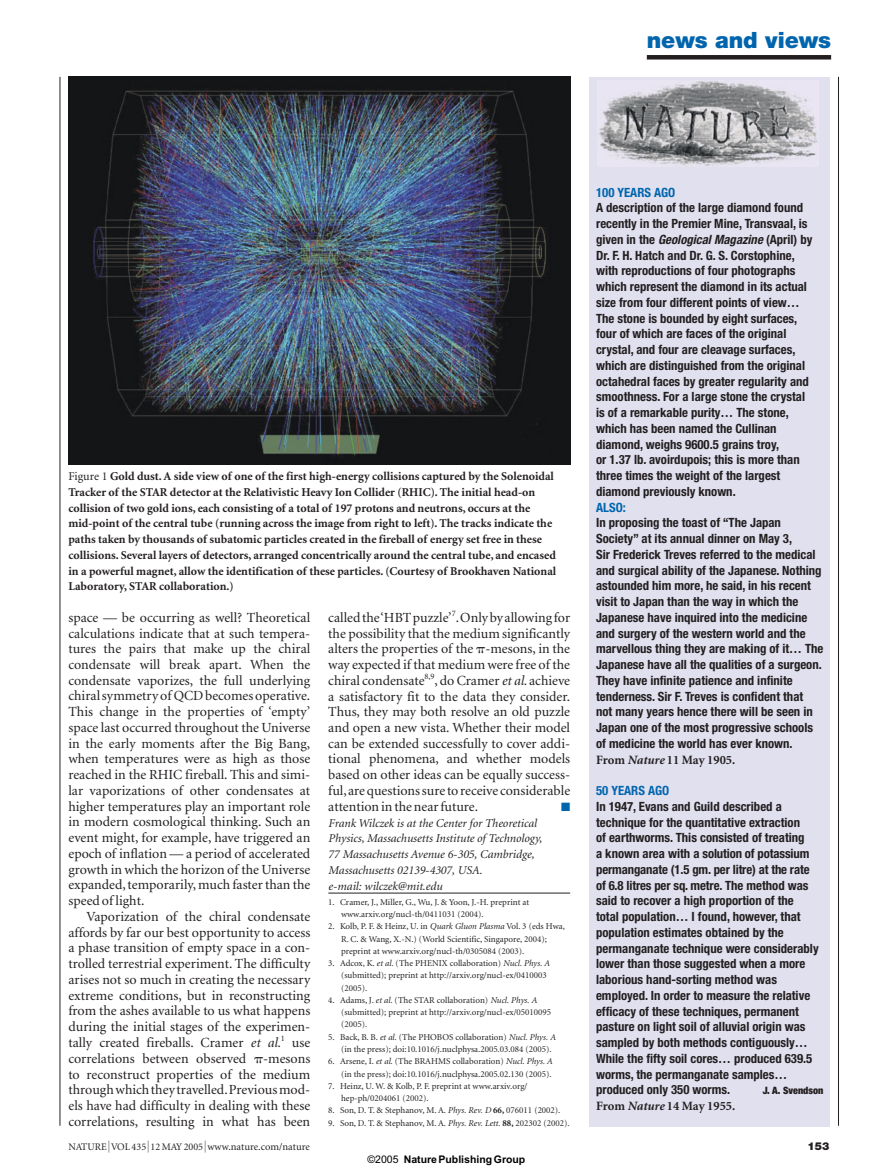
<style>
.page{position:relative;width:893px;height:1173px;background:#fff}
.page>*{position:absolute;margin:0;border:0;box-sizing:border-box;transform-origin:0 0}
.t1{font:900 22.5px "Helvetica Neue";letter-spacing:-.005em;color:#0165ae}
.t2{font:13.95px/15.8px "Minion";color:#231f20;text-align:justify}
.t3{font:700 condensed 12.75px/15.8px "Helvetica Neue";color:#231f20}
.t4{font:700 12.75px "Minion";letter-spacing:-.005em;color:#231f20}
.t5{font:700 condensed 12.75px "Helvetica Neue";color:#0165ae}
.t6{font:700 12px/15.8px "Minion";color:#231f20}
.t7{font:italic 12px/15.8px "Minion";color:#231f20}
.t8{font:12px "Zapf Dingbats";color:#0165ae}
.t9{font:900 10.8px "Helvetica Neue";color:#231f20}
.t10{font:700 10.5px "Arial";color:#000}
.t11{font:10.2px "Minion";color:#231f20}
.t12{font:900 condensed 10.2px "Helvetica Neue";color:#231f20}
.t13{font:9px/12.3px "Minion";color:#231f20}
.s1{font-weight:400}
.s2{font-style:italic}
.s3{font-family:"Math With Greek BT"}
.s4{font-weight:700}
.s5{font-family:"Helvetica Neue";font-weight:300;font-size:12px}
.s6{font-size:10.5px}
</style>
<div class="page">
<div style="left:646px;top:55px;width:185px;height:5px;background:#231f20"></div>
<hr style="left:838px;top:77px;width:1px;height:1049px;background:#231f20">
<hr style="left:60px;top:77px;width:1px;height:1049px;background:#231f20">
<hr style="left:328px;top:893px;width:242px;height:1px;background:#231f20">
<div style="left:589px;top:77px;width:241px;height:1049px;background:#e1e0ef"></div>
<img style="left:599px;top:81px;width:219px;height:86px">
<img style="left:68px;top:77px;width:502px;height:387px">
<h1 class="t1" style="left:646px;top:32px;width:186px">news and views</h1>
<p class="t6" style="left:68px;top:469px;width:489px"><span class="s1">Figure 1</span> Gold dust. A side view of one of the first high-energy collisions captured by the Solenoidal Tracker of the STAR detector at the Relativistic Heavy Ion Collider (RHIC). The initial head-on collision of two gold ions, each consisting of a total of 197 protons and neutrons, occurs at the mid-point of the central tube (running across the image from right to left). The tracks indicate the paths taken by thousands of subatomic particles created in the fireball of energy set free in these collisions. Several layers of detectors, arranged concentrically around the central tube, and encased in a powerful magnet, allow the identification of these particles. (Courtesy of Brookhaven National Laboratory, STAR collaboration.)</p>
<p class="t2" style="left:68px;top:611px;width:243px">space — be occurring as well? Theoretical calculations indicate that at such tempera&shy;tures the pairs that make up the chiral condensate will break apart. When the condensate vaporizes, the full underlying chiral symmetry of QCD becomes operative.<br>This change in the properties of ‘empty’ space last occurred throughout the Universe in the early moments after the Big Bang, when temperatures were as high as those reached in the RHIC fireball. This and simi&shy;lar vaporizations of other condensates at higher temperatures play an important role in modern cosmological thinking. Such an event might, for example, have triggered an epoch of inflation — a period of accelerated growth in which the horizon of the Universe expanded, temporarily, much faster than the speed of light.</p>
<p class="t2" style="left:68px;top:910px;width:243px;text-indent:18px">Vaporization of the chiral condensate affords by far our best opportunity to access a phase transition of empty space in a con&shy;trolled terrestrial experiment. The difficulty arises not so much in creating the necessary extreme conditions, but in reconstructing from the ashes available to us what happens during the initial stages of the experimen&shy;tally created fireballs. Cramer <span class="s2">et al.</span><sup>1</sup> use correlations between observed <span class="s3">-</span>-mesons to reconstruct properties of the medium through which they travelled.Previous mod&shy;els have had difficulty in dealing with these correlations, resulting in what has been</p>
<p class="t2" style="left:328px;top:611px;width:243px">called the ‘HBT puzzle’<sup>7</sup>.Only by allowing for the possibility that the medium significantly alters the properties of the <span class="s3">-</span>-mesons, in the way expected if that medium were free of the chiral condensate<sup>8,9</sup>, do Cramer <span class="s2">et al.</span> achieve a satisfactory fit to the data they consider.<br>Thus, they may both resolve an old puzzle and open a new vista. Whether their model can be extended successfully to cover addi&shy;tional phenomena, and whether models based on other ideas can be equally success&shy;ful,are questions sure to receive considerable attention in the near future.</p>
<p class="t8" style="left:561px;top:801px;width:11px">■</p>
<p class="t7" style="left:328px;top:816px;width:215px">Frank Wilczek is at the Center for Theoretical Physics, Massachusetts Institute of Technology, 77 Massachusetts Avenue 6-305, Cambridge, Massachusetts 02139-4307, USA.<br>e-mail: wilczek@mit.edu</p>
<p class="t13" style="left:341px;top:897px;width:190px;text-indent:-13px">1. Cramer, J., Miller, G., Wu, J. &amp; Yoon, J.-H. preprint at www.arxiv.org/nucl-th/0411031 (2004).</p>
<p class="t13" style="left:341px;top:921px;width:225px;text-indent:-13px">2. Kolb, P. F. &amp; Heinz, U. in <span class="s2">Quark Gluon Plasma</span> Vol. 3 (eds Hwa,<br>R. C. &amp; Wang, X.-N.) (World Scientific, Singapore, 2004); preprint at www.arxiv.org/nucl-th/0305084 (2003).</p>
<p class="t13" style="left:341px;top:958px;width:210px;text-indent:-13px">3. Adcox, K. <span class="s2">et al.</span> (The PHENIX collaboration) <span class="s2">Nucl. Phys. A </span>(submitted); preprint at http://arxiv.org/nucl-ex/0410003 (2005).</p>
<p class="t13" style="left:341px;top:995px;width:211px;text-indent:-13px">4. Adams, J. <span class="s2">et al.</span> (The STAR collaboration) <span class="s2">Nucl. Phys. A </span>(submitted); preprint at http://arxiv.org/nucl-ex/05010095 (2005).</p>
<p class="t13" style="left:341px;top:1031px;width:216px;text-indent:-13px">5. Back, B. B. <span class="s2">et al.</span> (The PHOBOS collaboration) <span class="s2">Nucl. Phys. A </span>(in the press); doi:10.1016/j.nuclphysa.2005.03.084 (2005).</p>
<p class="t13" style="left:328px;top:1056px;width:226px;text-align:right">6. Arsene, I. <span class="s2">et al.</span> (The BRAHMS collaboration) <span class="s2">Nucl. Phys. A </span>(in the press); doi:10.1016/j.nuclphysa.2005.02.130 (2005).</p>
<p class="t13" style="left:341px;top:1081px;width:188px;text-indent:-13px">7. Heinz, U. W. &amp; Kolb, P. F. preprint at www.arxiv.org/ hep-ph/0204061 (2002).</p>
<p class="t13" style="left:328px;top:1105px;width:233px">8. Son, D. T. &amp; Stephanov, M. A. <span class="s2">Phys. Rev. D</span> <span class="s4">66,</span> 076011 (2002).</p>
<p class="t13" style="left:328px;top:1117px;width:243px">9. Son, D. T. &amp; Stephanov, M. A. <span class="s2">Phys. Rev. Lett.</span> <span class="s4">88,</span> 202302 (2002).</p>
<p class="t5" style="left:596px;top:187px;width:81px">100 YEARS AGO</p>
<p class="t3" style="left:596px;top:201px;width:218px">A description of the large diamond found recently in the Premier Mine, Transvaal, is given in the <span class="s2">Geological Magazine</span> (April) by Dr. F. H. Hatch and Dr. G. S. Corstophine, with reproductions of four photographs which represent the diamond in its actual size from four different points of view… The stone is bounded by eight surfaces, four of which are faces of the original crystal, and four are cleavage surfaces, which are distinguished from the original octahedral faces by greater regularity and smoothness. For a large stone the crystal is of a remarkable purity… The stone, which has been named the Cullinan diamond, weighs 9600.5 grains troy,<br>or 1.37 lb. avoirdupois; this is more than three times the weight of the largest diamond previously known.</p>
<p class="t5" style="left:596px;top:502px;width:31px">ALSO:</p>
<p class="t3" style="left:596px;top:516px;width:229px">In proposing the toast of “The Japan Society” at its annual dinner on May 3,<br>Sir Frederick Treves referred to the medical and surgical ability of the Japanese. Nothing astounded him more, he said, in his recent visit to Japan than the way in which the Japanese have inquired into the medicine and surgery of the western world and the marvellous thing they are making of it… The Japanese have all the qualities of a surgeon.<br>They have infinite patience and infinite tenderness. Sir F. Treves is confident that<br>not many years hence there will be seen in Japan one of the most progressive schools of medicine the world has ever known.</p>
<p class="t4" style="left:596px;top:754px;width:141px">From <span class="s2">Nature</span> 11 May 1905.</p>
<p class="t5" style="left:596px;top:786px;width:75px">50 YEARS AGO</p>
<p class="t3" style="left:596px;top:799px;width:224px">In 1947, Evans and Guild described a technique for the quantitative extraction<br>of earthworms. This consisted of treating<br>a known area with a solution of potassium permanganate (1.5 gm. per litre) at the rate of 6.8 litres per sq. metre. The method was said to recover a high proportion of the total population… I found, however, that population estimates obtained by the permanganate technique were considerably lower than those suggested when a more laborious hand-sorting method was employed. In order to measure the relative efficacy of these techniques, permanent pasture on light soil of alluvial origin was sampled by both methods contiguously… While the fifty soil cores… produced 639.5 worms, the permanganate samples… produced only 350 worms.</p>
<p class="t12" style="left:762px;top:1087px;width:62px">J. A. Svendson</p>
<p class="t4" style="left:596px;top:1101px;width:141px">From <span class="s2">Nature</span> 14 May 1955.</p>
<p class="t11" style="left:68px;top:1143px;width:243px">NATURE<span class="s5">|</span> VOL 435 <span class="s5">|</span> 12 MAY 2005 <span class="s5">|</span> <span class="s6">www.nature.com/nature</span></p>
<p class="t9" style="left:807px;top:1142px;width:23px">153</p>
<p class="t10" style="left:367px;top:1153px;width:159px"><span class="s1">©2005</span> NaturePublishingGroup</p>
</div>
